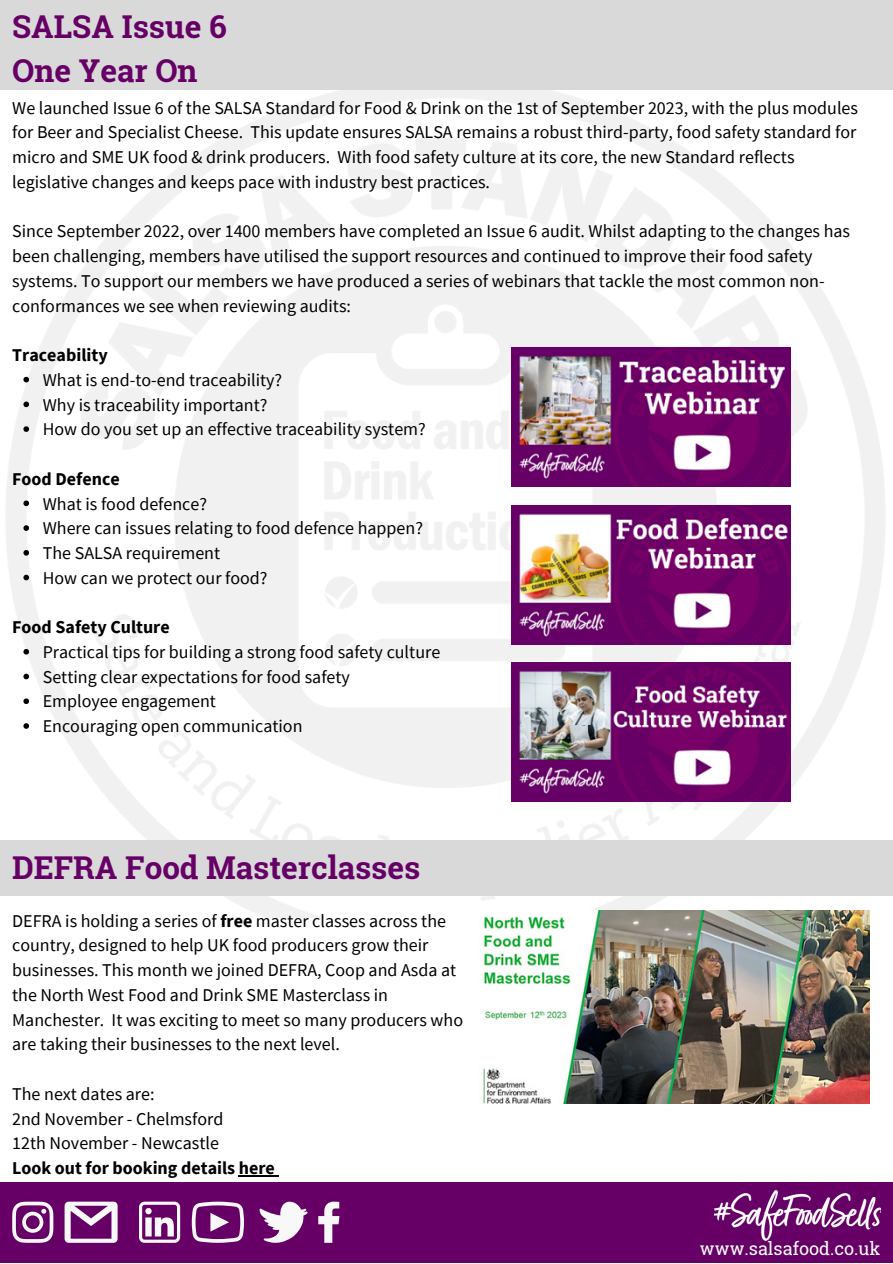
<style>
.page{position:relative;width:893px;height:1264px;background:#fff}
.page>*{position:absolute;margin:0;border:0;box-sizing:border-box;transform-origin:0 0}
.t1{font:700 31.5px "Roboto Slab";color:#606}
.t2{font:18px/24.8px "Source Sans Pro";color:#000}
.t3{font:700 18px "Source Sans Pro";color:#000}
.t4{font:18px "Roboto Slab";color:#fff}
.s1{font-weight:700}
</style>
<div class="page">
<img style="left:0;top:90px;width:892px;height:827px">
<div style="left:0;top:0;width:892px;height:90px;background:#d9d9d9"></div>
<div style="left:0;top:840px;width:892px;height:55px;background:#d9d9d9"></div>
<div style="left:0;top:1181px;width:892px;height:81px;background:#606"></div>
<img style="left:714px;top:1190px;width:166px;height:50px">
<svg style="left:318px;top:1201px;width:21px;height:42px"></svg>
<svg style="left:259px;top:1201px;width:48px;height:42px"></svg>
<svg style="left:192px;top:1201px;width:52px;height:42px"></svg>
<svg style="left:139px;top:1201px;width:41px;height:42px"></svg>
<svg style="left:64px;top:1201px;width:54px;height:42px"></svg>
<svg style="left:12px;top:1201px;width:41px;height:42px"></svg>
<img style="left:478px;top:910px;width:391px;height:193px">
<svg style="left:23px;top:377px;width:6px;height:5px"></svg>
<svg style="left:23px;top:401px;width:6px;height:6px"></svg>
<svg style="left:23px;top:426px;width:6px;height:6px"></svg>
<svg style="left:23px;top:500px;width:6px;height:6px"></svg>
<svg style="left:23px;top:525px;width:6px;height:6px"></svg>
<svg style="left:23px;top:550px;width:6px;height:5px"></svg>
<svg style="left:23px;top:574px;width:6px;height:6px"></svg>
<svg style="left:23px;top:649px;width:6px;height:5px"></svg>
<svg style="left:23px;top:673px;width:6px;height:6px"></svg>
<svg style="left:23px;top:698px;width:6px;height:6px"></svg>
<svg style="left:23px;top:723px;width:6px;height:5px"></svg>
<img style="left:511px;top:347px;width:279px;height:140px">
<img style="left:511px;top:505px;width:279px;height:139px">
<img style="left:511px;top:662px;width:279px;height:139px">
<hr style="left:239px;top:1175px;width:36px;height:1px;background:#000">
<p class="t1" style="left:12px;top:5px;width:216px">SALSA Issue 6</p>
<p class="t1" style="left:12px;top:49px;width:187px">One Year On</p>
<p class="t2" style="left:12px;top:95px;width:847px">We launched Issue 6 of the SALSA Standard for Food &amp; Drink on the 1st of September 2023, with the plus modules for Beer and Specialist Cheese. This update ensures SALSA remains a robust third-party, food safety standard for micro and SME UK food &amp; drink producers. With food safety culture at its core, the new Standard reflects legislative changes and keeps pace with industry best practices.</p>
<p class="t2" style="left:12px;top:218px;width:839px">Since September 2022, over 1400 members have completed an Issue 6 audit. Whilst adapting to the changes has been challenging, members have utilised the support resources and continued to improve their food safety systems. To support our members we have produced a series of webinars that tackle the most common non&shy;conformances we see when reviewing audits:</p>
<p class="t3" style="left:12px;top:343px;width:97px">Traceability</p>
<p class="t2" style="left:43px;top:367px;width:241px">What is end-to-end traceability?</p>
<p class="t2" style="left:43px;top:392px;width:226px">Why is traceability important?</p>
<p class="t2" style="left:43px;top:416px;width:384px">How do you set up an effective traceability system?</p>
<p class="t3" style="left:12px;top:467px;width:109px">Food Defence</p>
<p class="t2" style="left:43px;top:490px;width:166px">What is food defence?</p>
<p class="t2" style="left:43px;top:515px;width:382px">Where can issues relating to food defence happen?</p>
<p class="t2" style="left:43px;top:540px;width:179px">The SALSA requirement</p>
<p class="t2" style="left:43px;top:565px;width:226px">How can we protect our food?</p>
<p class="t3" style="left:12px;top:615px;width:159px">Food Safety Culture</p>
<p class="t2" style="left:43px;top:639px;width:399px">Practical tips for building a strong food safety culture</p>
<p class="t2" style="left:43px;top:664px;width:309px">Setting clear expectations for food safety</p>
<p class="t2" style="left:43px;top:688px;width:175px">Employee engagement</p>
<p class="t2" style="left:43px;top:713px;width:261px">Encouraging open communication</p>
<p class="t1" style="left:12px;top:846px;width:409px">DEFRA Food Masterclasses</p>
<p class="t2" style="left:12px;top:907px;width:452px">DEFRA is holding a series of <span class="s1">free</span> master classes across the country, designed to help UK food producers grow their businesses. This month we joined DEFRA, Coop and Asda at the North West Food and Drink SME Masterclass in Manchester. It was exciting to meet so many producers who are taking their businesses to the next level.</p>
<p class="t2" style="left:12px;top:1081px;width:144px">The next dates are:</p>
<p class="t2" style="left:12px;top:1105px;width:213px">2nd November - Chelmsford</p>
<p class="t2" style="left:12px;top:1130px;width:208px">12th November - Newcastle</p>
<p class="t3" style="left:12px;top:1156px;width:264px">Look out for booking details here</p>
<p class="t4" style="left:682px;top:1230px;width:182px">www.salsafood.co.uk</p>
<p class="t4" style="left:700px;top:1235px;width:182px">www.salsafood.co.uk</p>
</div>
